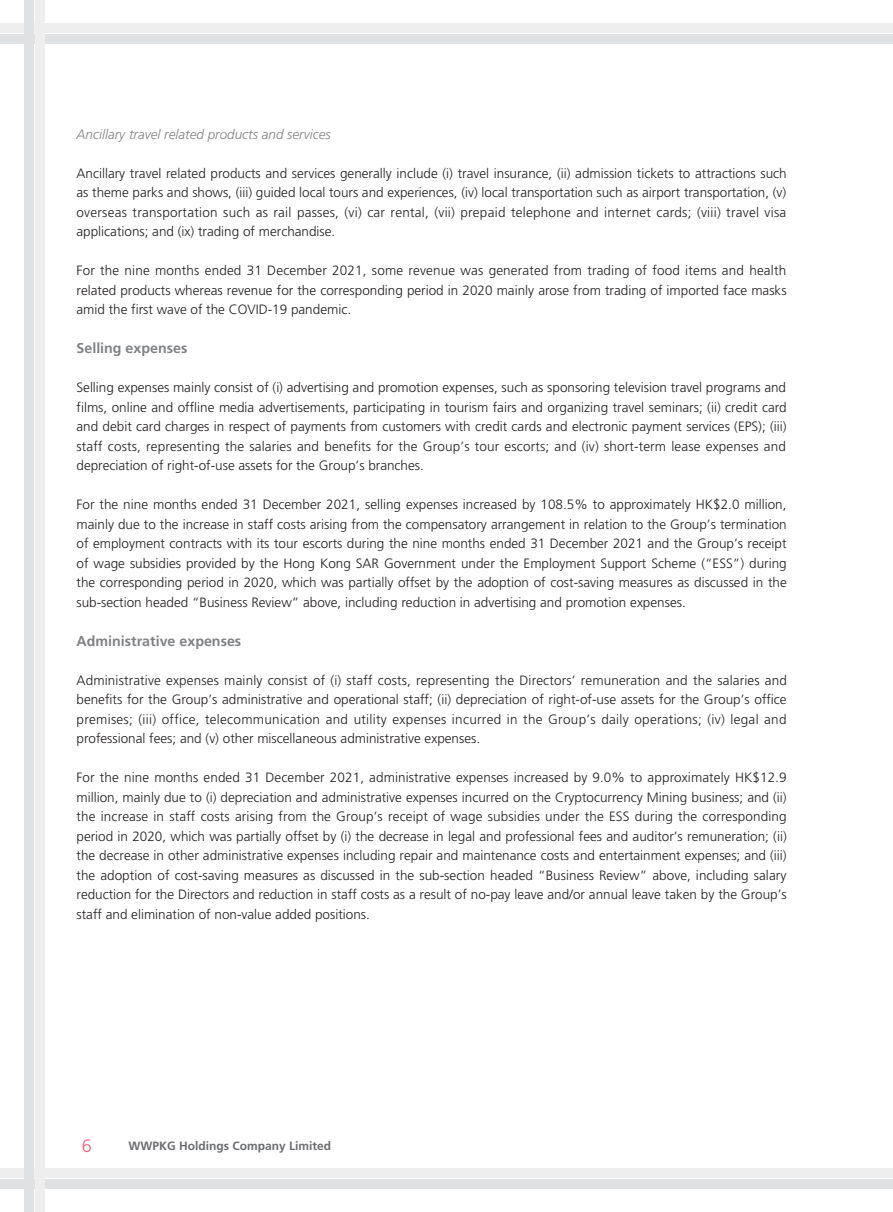
<style>
.page{position:relative;width:893px;height:1212px;background:#fff}
.page>*{position:absolute;margin:0;border:0;box-sizing:border-box;transform-origin:0 0}
.t1{font:300 18px "Frutiger LT Std";color:#f05e7b}
._03_H3{font:700 14.25px "Frutiger LT Std";color:#808285}
._00_txt{font:300 13.5px/19.5px "Frutiger LT Std";color:#231f20;text-align:justify}
._04_H4{font:italic 300 13.5px "Frutiger LT Std";color:#808285}
.t2{font:700 12px "Frutiger LT Std";color:#6c6d70}
</style>
<div class="page">
<div style="left:0;top:23px;width:893px;height:10px;background:#eeeeef"></div>
<div style="left:0;top:34px;width:893px;height:10px;background:#e0e1e3"></div>
<div style="left:0;top:1168px;width:893px;height:10px;background:#eeeeef"></div>
<div style="left:0;top:1179px;width:893px;height:10px;background:#e0e1e3"></div>
<div style="left:35px;top:0;width:9px;height:1212px;background:#eeeeef"></div>
<div style="left:24px;top:0;width:10px;height:1212px;background:#e0e1e3"></div>
<p class="_04_H4" style="left:77px;top:126px;width:256px">Ancillary travel related products and services</p>
<p class="_00_txt" style="left:77px;top:164px;width:712px">Ancillary travel related products and services generally include (i) travel insurance, (ii) admission tickets to attractions such as theme parks and shows, (iii) guided local tours and experiences, (iv) local transportation such as airport transportation, (v) overseas transportation such as rail passes, (vi) car rental, (vii) prepaid telephone and internet cards; (viii) travel visa applications; and (ix) trading of merchandise.</p>
<p class="_00_txt" style="left:77px;top:261px;width:712px">For the nine months ended 31 December 2021, some revenue was generated from trading of food items and health related products whereas revenue for the corresponding period in 2020 mainly arose from trading of imported face masks amid the first wave of the COVID-19 pandemic.</p>
<p class="_03_H3" style="left:77px;top:340px;width:112px">Selling expenses</p>
<p class="_00_txt" style="left:77px;top:378px;width:712px">Selling expenses mainly consist of (i) advertising and promotion expenses, such as sponsoring television travel programs and films, online and offline media advertisements, participating in tourism fairs and organizing travel seminars; (ii) credit card and debit card charges in respect of payments from customers with credit cards and electronic payment services (EPS); (iii) staff costs, representing the salaries and benefits for the Group’s tour escorts; and (iv) short-term lease expenses and depreciation of right-of-use assets for the Group’s branches.</p>
<p class="_00_txt" style="left:77px;top:495px;width:712px">For the nine months ended 31 December 2021, selling expenses increased by 108.5% to approximately HK$2.0 million, mainly due to the increase in staff costs arising from the compensatory arrangement in relation to the Group’s termination of employment contracts with its tour escorts during the nine months ended 31 December 2021 and the Group’s receipt of wage subsidies provided by the Hong Kong SAR Government under the Employment Support Scheme (“ESS”) during the corresponding period in 2020, which was partially offset by the adoption of cost-saving measures as discussed in the sub-section headed “Business Review” above, including reduction in advertising and promotion expenses.</p>
<p class="_03_H3" style="left:77px;top:632px;width:166px">Administrative expenses</p>
<p class="_00_txt" style="left:77px;top:671px;width:712px">Administrative expenses mainly consist of (i) staff costs, representing the Directors’ remuneration and the salaries and benefits for the Group’s administrative and operational staff; (ii) depreciation of right-of-use assets for the Group’s office premises; (iii) office, telecommunication and utility expenses incurred in the Group’s daily operations; (iv) legal and professional fees; and (v) other miscellaneous administrative expenses.</p>
<p class="_00_txt" style="left:77px;top:768px;width:712px">For the nine months ended 31 December 2021, administrative expenses increased by 9.0% to approximately HK$12.9 million, mainly due to (i) depreciation and administrative expenses incurred on the Cryptocurrency Mining business; and (ii) the increase in staff costs arising from the Group’s receipt of wage subsidies under the ESS during the corresponding period in 2020, which was partially offset by (i) the decrease in legal and professional fees and auditor’s remuneration; (ii) the decrease in other administrative expenses including repair and maintenance costs and entertainment expenses; and (iii) the adoption of cost-saving measures as discussed in the sub-section headed “Business Review” above, including salary reduction for the Directors and reduction in staff costs as a result of no-pay leave and/or annual leave taken by the Group’s staff and elimination of non-value added positions.</p>
<h1 class="t1" style="left:82px;top:1135px;width:12px">6</h1>
<p class="t2" style="left:129px;top:1139px;width:204px">WWPKG Holdings Company Limited</p>
</div>
